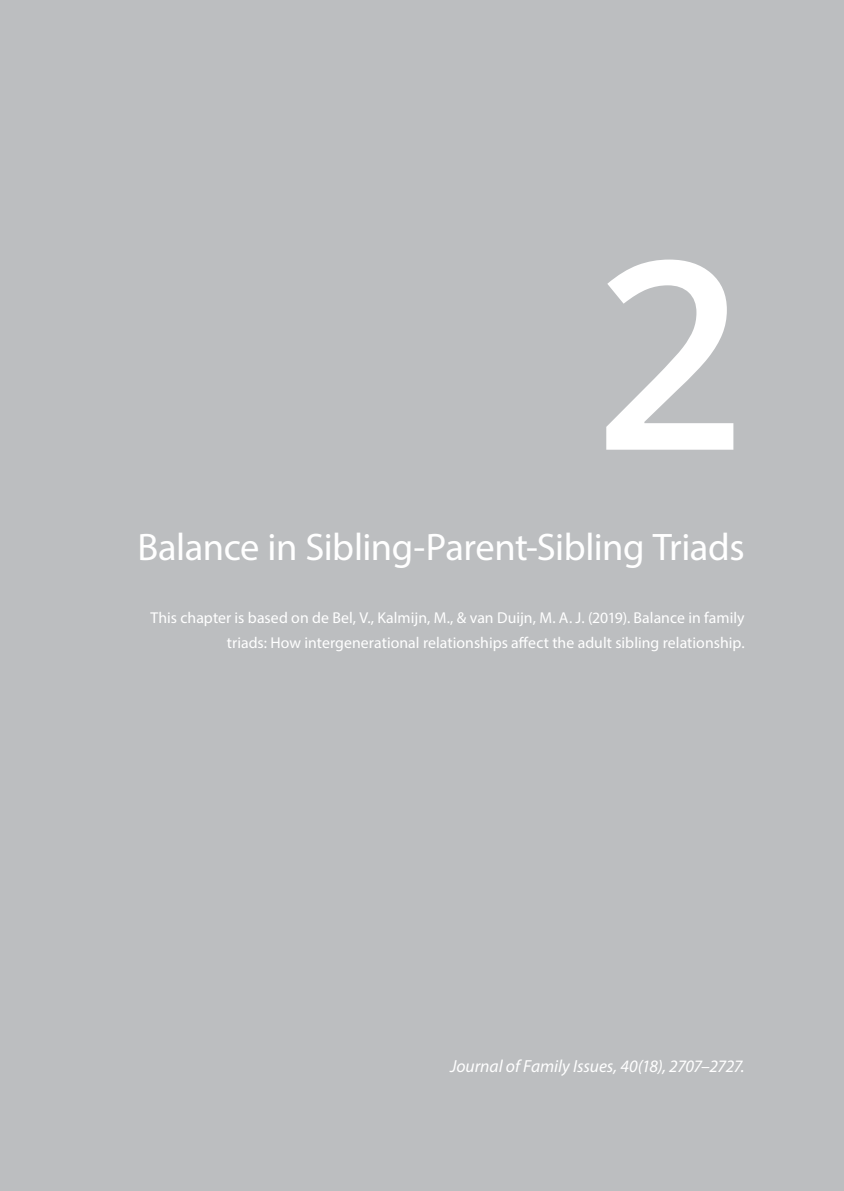
<style>
.page{position:relative;width:844px;height:1191px;background:#fff}
.page>*{position:absolute;margin:0;border:0;box-sizing:border-box;transform-origin:0 0}
.t1{font:600 262.5px "Open Sans";color:#fff}
.t2{font:38.5px "Myriad Pro";letter-spacing:-.015em;color:#fff}
.t3{font:italic 17.5px "Myriad Pro";letter-spacing:-.005em;color:#fff}
.t4{font:15.75px/24.8px "Myriad Pro";color:#fff;text-align:right}
</style>
<div class="page">
<div style="left:0;top:0;width:843px;height:1191px;background:#bcbec0"></div>
<h1 class="t1" style="left:594px;top:174px;width:151px">2</h1>
<h2 class="t2" style="left:137px;top:523px;width:608px">Balance in Sibling-Parent-Sibling Triads</h2>
<p class="t4" style="left:150px;top:605px;width:595px">This chapter is based on de Bel, V., Kalmijn, M., &amp; van Duijn, M. A. J. (2019). Balance in family triads: How intergenerational relationships affect the adult sibling relationship.</p>
<p class="t3" style="left:450px;top:1055px;width:296px">Journal of Family Issues, 40(18), 2707–2727.</p>
</div>
